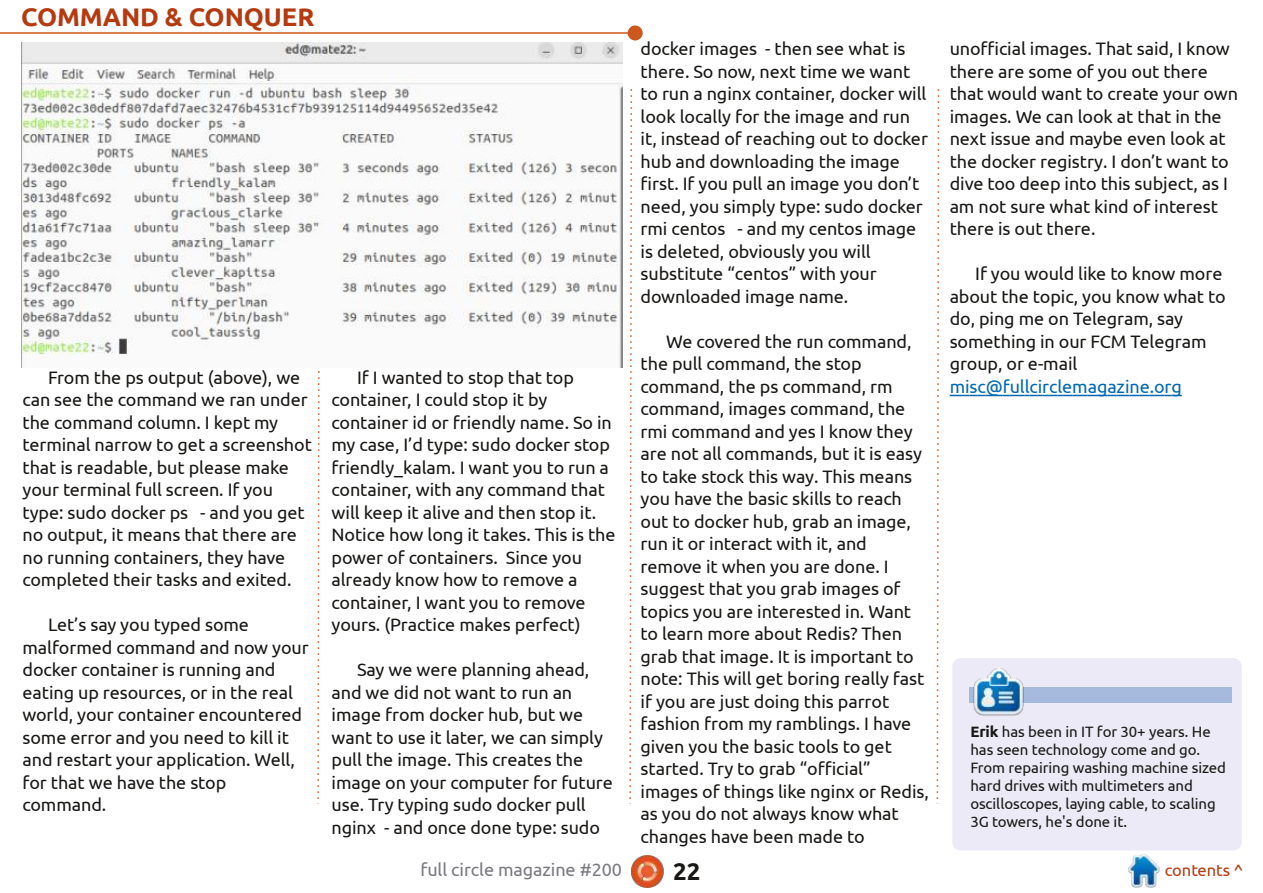
<style>
.page{position:relative;width:1263px;height:893px;background:#fff}
.page>*{position:absolute;margin:0;border:0;box-sizing:border-box;transform-origin:0 0}
.t1{font:700 25.5px "Ubuntu";letter-spacing:-.005em;color:#b53a10}
.t2{font:700 24px "Ubuntu";color:#181715}
.t3{font:18px/22.5px "Ubuntu";letter-spacing:-.005em;color:#181715}
.t4{font:18px "Ubuntu";letter-spacing:-.005em;color:#0068b2}
.t5{font:18px "Ubuntu";letter-spacing:-.005em;color:#79797f}
.t6{font:16.5px "Ubuntu";letter-spacing:-.005em;color:#b53a10}
.t7{font:15px/18px "Ubuntu";letter-spacing:-.005em;color:#181715}
.s1{font-weight:700}
</style>
<div class="page">
<img style="left:631px;top:855px;width:33px;height:33px">
<img style="left:1128px;top:855px;width:32px;height:32px">
<hr style="left:0;top:32px;width:635px;height:2px;background:#cd581e">
<div style="left:628px;top:25px;width:15px;height:15px;background:#cd581e;border-radius:50%"></div>
<svg style="left:629px;top:89px;width:4px;height:715px"></svg>
<svg style="left:317px;top:371px;width:3px;height:433px"></svg>
<svg style="left:936px;top:89px;width:4px;height:715px"></svg>
<div style="left:952px;top:658px;width:290px;height:192px;background:#ebeaf6;border-radius:9px"></div>
<div style="left:969px;top:687px;width:262px;height:16px;background:#a5badd"></div>
<img style="left:973px;top:668px;width:51px;height:48px">
<svg style="left:950px;top:395px;width:232px;height:1px"></svg>
<img style="left:21px;top:43px;width:602px;height:324px">
<h1 class="t1" style="left:21px;top:2px;width:295px">COMMAND &amp; CONQUER</h1>
<p class="t3" style="left:22px;top:366px;width:291px;text-indent:26px">From the ps output (above), we can see the command we ran under the command column. I kept my terminal narrow to get a screenshot that is readable, but please make your terminal full screen. If you type: sudo docker ps - and you get no output, it means that there are no running containers, they have completed their tasks and exited.</p>
<p class="t3" style="left:22px;top:613px;width:288px;text-indent:26px">Let’s say you typed some malformed command and now your docker container is running and eating up resources, or in the real world, your container encountered some error and you need to kill it and restart your application. Well, for that we have the stop command.</p>
<p class="t3" style="left:332px;top:366px;width:285px;text-indent:26px">If I wanted to stop that top container, I could stop it by container id or friendly name. So in my case, I’d type: sudo docker stop friendly_kalam. I want you to run a container, with any command that will keep it alive and then stop it.<br>Notice how long it takes. This is the power of containers. Since you already know how to remove a container, I want you to remove yours. (Practice makes perfect)</p>
<p class="t3" style="left:332px;top:658px;width:283px;text-indent:26px">Say we were planning ahead, and we did not want to run an image from docker hub, but we want to use it later, we can simply pull the image. This creates the image on your computer for future use. Try typing sudo docker pull nginx - and once done type: sudo</p>
<p class="t3" style="left:641px;top:37px;width:289px">docker images - then see what is there. So now, next time we want to run a nginx container, docker will look locally for the image and run it, instead of reaching out to docker hub and downloading the image first. If you pull an image you don’t need, you simply type: sudo docker rmi centos - and my centos image is deleted, obviously you will substitute “centos” with your downloaded image name.</p>
<p class="t3" style="left:641px;top:330px;width:290px;text-indent:26px">We covered the run command, the pull command, the stop command, the ps command, rm command, images command, the rmi command and yes I know they are not all commands, but it is easy to take stock this way. This means you have the basic skills to reach out to docker hub, grab an image, run it or interact with it, and remove it when you are done. I suggest that you grab images of topics you are interested in. Want to learn more about Redis? Then grab that image. It is important to note: This will get boring really fast if you are just doing this parrot fashion from my ramblings. I have given you the basic tools to get started. Try to grab “official” images of things like nginx or Redis, as you do not always know what changes have been made to</p>
<p class="t3" style="left:950px;top:37px;width:290px">unofficial images. That said, I know there are some of you out there that would want to create your own images. We can look at that in the next issue and maybe even look at the docker registry. I don’t want to dive too deep into this subject, as I am not sure what kind of interest there is out there.</p>
<p class="t3" style="left:950px;top:262px;width:277px;text-indent:26px">If you would like to know more about the topic, you know what to do, ping me on Telegram, say something in our FCM Telegram group, or e-mail</p>
<p class="t4" style="left:950px;top:376px;width:234px">misc@fullcirclemagazine.org</p>
<p class="t7" style="left:970px;top:723px;width:257px"><span class="s1">Erik</span> has been in IT for 30+ years. He has seen technology come and go.<br>From repairing washing machine sized hard drives with multimeters and oscilloscopes, laying cable, to scaling 3G towers, he's done it.</p>
<p class="t5" style="left:420px;top:859px;width:203px">full circle magazine #200</p>
<h2 class="t2" style="left:673px;top:857px;width:29px">22</h2>
<p class="t6" style="left:1165px;top:860px;width:80px">contents ^</p>
</div>
